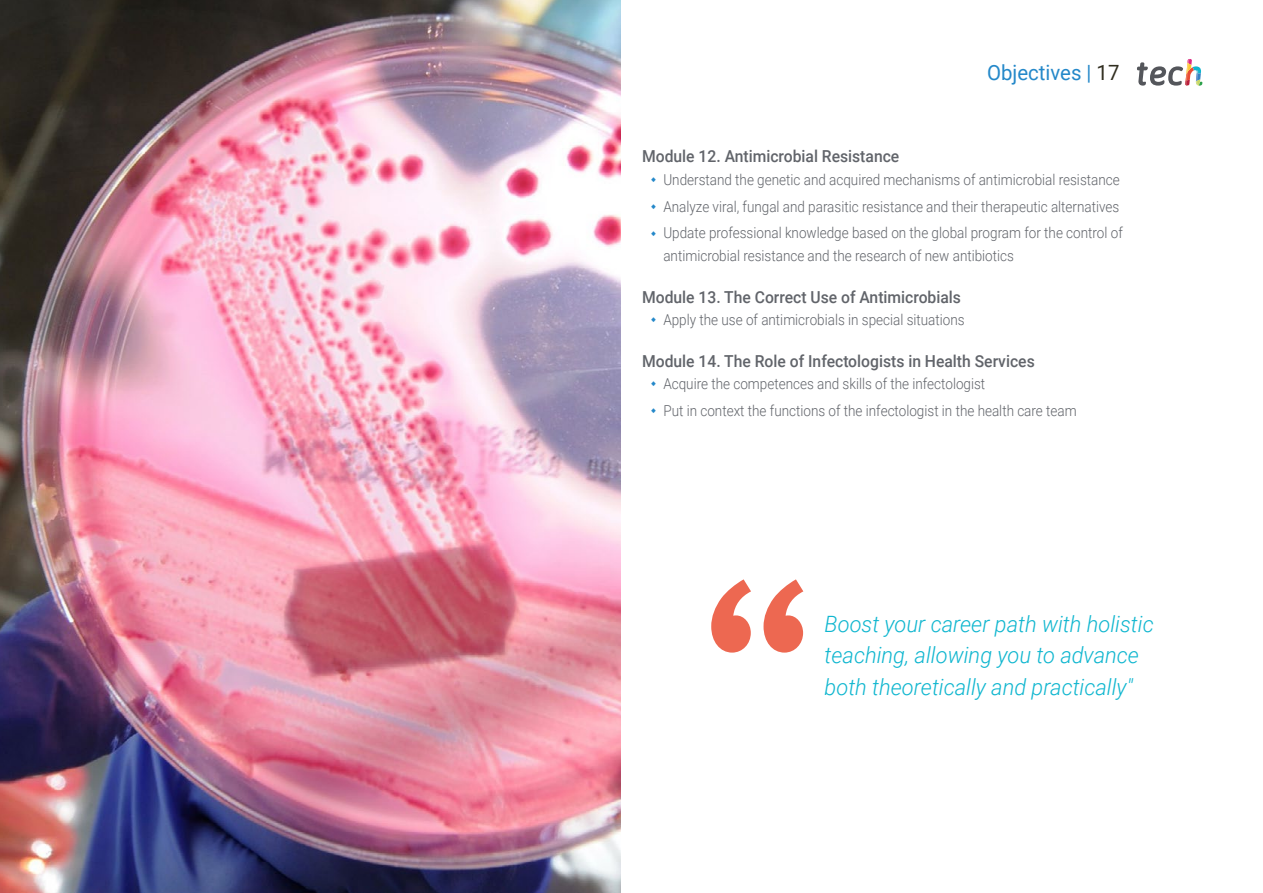
<style>
.page{position:relative;width:1263px;height:893px;background:#fff}
.page>*{position:absolute;margin:0;border:0;box-sizing:border-box;transform-origin:0 0}
.t1{font:italic 300 22.5px/31.5px "Roboto";color:#0fb6cf}
.t2{font:21px "Roboto";color:#2488c9}
.t3{font:500 16.5px "Roboto";color:#61646a;scale:.95 1}
.t4{font:300 15px/26.7px "Roboto";color:#61646a;scale:.9 1}
.s1{color:#312e20}
</style>
<div class="page">
<svg style="left:1137px;top:59px;width:65px;height:27px"></svg>
<img style="left:0;top:0;width:621px;height:893px">
<svg style="left:711px;top:579px;width:92px;height:74px"></svg>
<h2 class="t2" style="left:987px;top:57px;width:134px">Objectives | <span class="s1">17</span></h2>
<p class="t3" style="left:642px;top:145px;width:272px">Module 12. Antimicrobial Resistance</p>
<p class="t4" style="left:663px;top:166px;width:512px">Understand the genetic and acquired mechanisms of antimicrobial resistance<br>Analyze viral, fungal and parasitic resistance and their therapeutic alternatives<br>Update professional knowledge based on the global program for the control of</p>
<p class="t4" style="left:663px;top:242px;width:391px">antimicrobial resistance and the research of new antibiotics</p>
<p class="t3" style="left:642px;top:285px;width:337px">Module 13. The Correct Use of Antimicrobials</p>
<p class="t4" style="left:663px;top:306px;width:336px">Apply the use of antimicrobials in special situations</p>
<p class="t3" style="left:642px;top:349px;width:415px">Module 14. The Role of Infectologists in Health Services</p>
<p class="t4" style="left:663px;top:370px;width:461px">Acquire the competences and skills of the infectologist<br>Put in context the functions of the infectologist in the health care team</p>
<h1 class="t1" style="left:825px;top:607px;width:331px">Boost your career path with holistic teaching, allowing you to advance both theoretically and practically"</h1>
</div>
